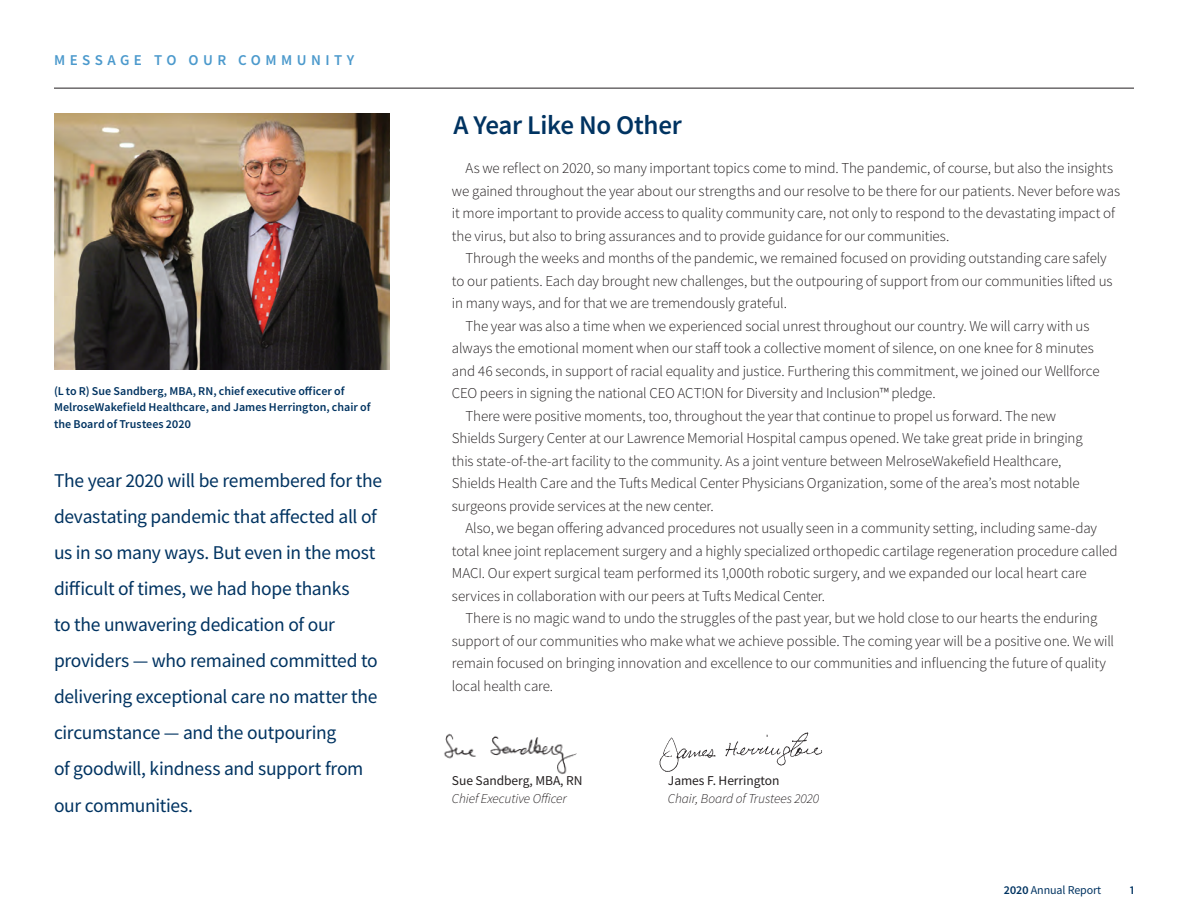
<style>
.page{position:relative;width:1188px;height:918px;background:#fff}
.page>*{position:absolute;margin:0;border:0;box-sizing:border-box;transform-origin:0 0}
.t1{font:600 27px "Source Sans Pro";letter-spacing:-.01em;color:#003361}
.t2{font:19.5px/36px "Source Sans Pro";letter-spacing:-.015em;color:#003361}
.t3{font:300 15px/22.5px "Source Sans Pro";letter-spacing:-.01em;color:#231f20}
.t4{font:600 15px "Source Sans Pro";letter-spacing:.3em;color:#4b99cc}
.t5{font:italic 300 13.5px "Source Sans Pro";letter-spacing:-.005em;color:#231f20}
.t6{font:13.5px "Source Sans Pro";letter-spacing:-.005em;color:#231f20}
.t7{font:600 12px/16.5px "Source Sans Pro";letter-spacing:.005em;color:#003361}
.t8{font:12px "Source Sans Pro";letter-spacing:-.01em;color:#003361}
.s1{font-weight:600}
</style>
<div class="page">
<hr style="left:54px;top:88px;width:1080px;height:1px;background:#231f20">
<img style="left:54px;top:113px;width:336px;height:256px">
<img style="left:444px;top:733px;width:133px;height:42px">
<img style="left:659px;top:732px;width:163px;height:40px">
<p class="t4" style="left:54px;top:50px;width:302px">MESSAGE TO OUR COMMUNITY</p>
<p class="t7" style="left:54px;top:382px;width:318px">(L to R) Sue Sandberg, MBA, RN, chief executive officer of<br>MelroseWakefield Healthcare, and James Herrington, chair of</p>
<p class="t7" style="left:54px;top:415px;width:139px">the Board of Trustees 2020</p>
<p class="t2" style="left:54px;top:462px;width:330px">The year 2020 will be remembered for the devastating pandemic that affected all of us in so many ways. But even in the most difficult of times, we had hope thanks<br>to the unwavering dedication of our providers — who remained committed to delivering exceptional care no matter the circumstance — and the outpouring</p>
<p class="t2" style="left:54px;top:750px;width:311px">of goodwill, kindness and support from</p>
<p class="t2" style="left:54px;top:788px;width:141px">our communities.</p>
<p class="t1" style="left:454px;top:107px;width:230px">A Year Like No Other</p>
<p class="t3" style="left:452px;top:157px;width:670px;text-indent:14px">As we reflect on 2020, so many important topics come to mind. The pandemic, of course, but also the insights we gained throughout the year about our strengths and our resolve to be there for our patients. Never before was it more important to provide access to quality community care, not only to respond to the devastating impact of the virus, but also to bring assurances and to provide guidance for our communities.</p>
<p class="t3" style="left:465px;top:247px;width:643px">Through the weeks and months of the pandemic, we remained focused on providing outstanding care safely</p>
<p class="t3" style="left:452px;top:270px;width:662px">to our patients. Each day brought new challenges, but the outpouring of support from our communities lifted us in many ways, and for that we are tremendously grateful.</p>
<p class="t3" style="left:452px;top:315px;width:644px;text-align:center">The year was also a time when we experienced social unrest throughout our country. We will carry with us always the emotional moment when our staff took a collective moment of silence, on one knee for 8 minutes</p>
<p class="t3" style="left:452px;top:360px;width:649px">and 46 seconds, in support of racial equality and justice. Furthering this commitment, we joined our Wellforce</p>
<p class="t3" style="left:452px;top:382px;width:485px">CEO peers in signing the national CEO ACT!ON for Diversity and Inclusion™ pledge.</p>
<p class="t3" style="left:465px;top:405px;width:592px">There were positive moments, too, throughout the year that continue to propel us forward. The new</p>
<p class="t3" style="left:452px;top:427px;width:632px">Shields Surgery Center at our Lawrence Memorial Hospital campus opened. We take great pride in bringing</p>
<p class="t3" style="left:452px;top:450px;width:611px">this state-of-the-art facility to the community. As a joint venture between MelroseWakefield Healthcare,</p>
<p class="t3" style="left:452px;top:472px;width:629px">Shields Health Care and the Tufts Medical Center Physicians Organization, some of the area’s most notable surgeons provide services at the new center.</p>
<p class="t3" style="left:452px;top:517px;width:667px;text-indent:14px">Also, we began offering advanced procedures not usually seen in a community setting, including same-day total knee joint replacement surgery and a highly specialized orthopedic cartilage regeneration procedure called MACI. Our expert surgical team performed its 1,000th robotic surgery, and we expanded our local heart care services in collaboration with our peers at Tufts Medical Center.</p>
<p class="t3" style="left:452px;top:607px;width:664px;text-indent:14px">There is no magic wand to undo the struggles of the past year, but we hold close to our hearts the enduring support of our communities who make what we achieve possible. The coming year will be a positive one. We will remain focused on bringing innovation and excellence to our communities and influencing the future of quality local health care.</p>
<p class="t6" style="left:452px;top:772px;width:132px">Sue Sandberg, MBA, RN</p>
<p class="t6" style="left:668px;top:772px;width:113px">James F. Herrington</p>
<p class="t5" style="left:452px;top:790px;width:116px">Chief Executive Officer</p>
<p class="t5" style="left:668px;top:790px;width:153px">Chair, Board of Trustees 2020</p>
<p class="t8" style="left:1004px;top:882px;width:99px"><span class="s1">2020</span> Annual Report</p>
<p class="t7" style="left:1130px;top:881px;width:6px">1</p>
</div>
